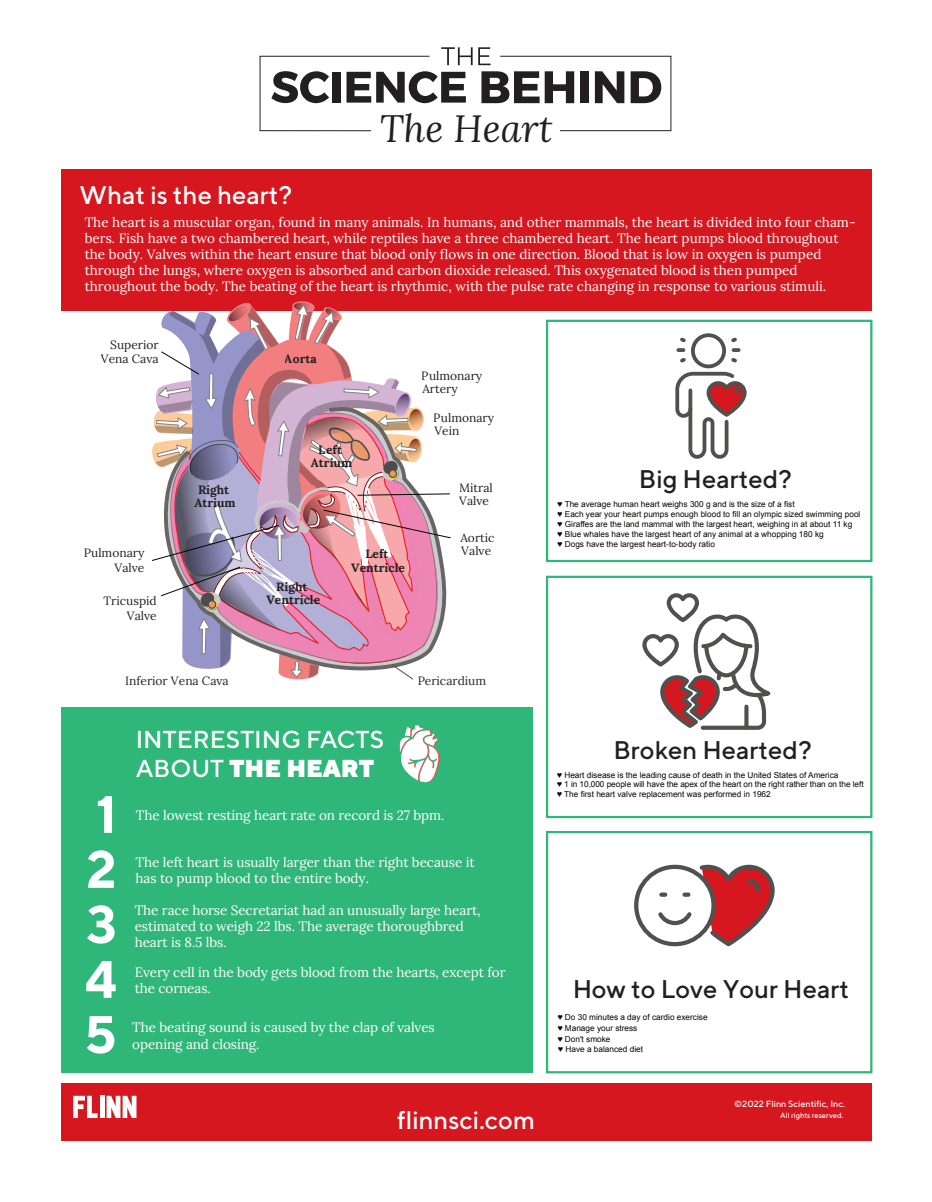
<style>
.page{position:relative;width:932px;height:1202px;background:#fff}
.page>*{position:absolute;margin:0;border:0;box-sizing:border-box;transform-origin:0 0}
.t1{font:700 52.5px/55px "TT Norms";color:#fff}
.t2{font:italic 37.8px "Lora";color:#231f20}
.t3{font:500 25.5px "TT Norms";color:#231f20}
.t4{font:500 25.5px "TT Norms";color:#fff}
.t5{font:500 24.45px/29.3px "TT Norms";color:#fff}
.t6{font:13.5px/16.2px "Lora";color:#fff}
.t7{font:12px/14.4px "Lora";color:#231f20}
.t8{font:700 12px/13px "Lora";color:#231f20;text-align:center}
.t9{font:500 9px "TT Norms";color:#fff}
.t10{font:8.25px/9.9px "Arial";color:#050504}
.t11{font:500 7.5px "TT Norms";color:#fff}
.s1{font-weight:900}
</style>
<div class="page">
<div style="left:61px;top:1083px;width:810px;height:58px;background:#d7171f"></div>
<svg style="left:259px;top:47px;width:213px;height:84px"></svg>
<svg style="left:478px;top:47px;width:193px;height:84px"></svg>
<div style="left:371px;top:111px;width:189px;height:40px;background:#fff"></div>
<div style="left:61px;top:169px;width:810px;height:141px;background:#d7171f"></div>
<svg style="left:73px;top:1095px;width:24px;height:23px"></svg>
<hr style="left:100px;top:1095px;width:4px;height:23px;background:#fff">
<svg style="left:107px;top:1095px;width:29px;height:23px"></svg>
<div style="left:61px;top:707px;width:472px;height:365px;background:#2eb779"></div>
<svg style="left:150px;top:301px;width:301px;height:379px"></svg>
<div style="left:546px;top:831px;width:326px;height:242px;border:2px solid #2eb779"></div>
<div style="left:546px;top:575px;width:326px;height:243px;border:2px solid #2eb779"></div>
<div style="left:546px;top:320px;width:326px;height:242px;border:2px solid #2eb779"></div>
<svg style="left:675px;top:337px;width:72px;height:122px"></svg>
<div style="left:691px;top:333px;width:35px;height:35px;border:4px solid #50504f;border-radius:50%"></div>
<svg style="left:636px;top:867px;width:77px;height:77px"></svg>
<div style="left:634px;top:864px;width:81px;height:82px;border:4px solid #50504f;border-radius:50%"></div>
<svg style="left:654px;top:864px;width:121px;height:83px"></svg>
<svg style="left:642px;top:593px;width:129px;height:137px"></svg>
<svg style="left:399px;top:725px;width:41px;height:57px"></svg>
<h3 class="t4" style="left:80px;top:179px;width:214px">What is the heart?</h3>
<h2 class="t2" style="left:380px;top:103px;width:174px">The Heart</h2>
<p class="t6" style="left:85px;top:213px;width:772px">The heart is a muscular organ, found in many animals. In humans, and other mammals, the heart is divided into four cham&shy;bers. Fish have a two chambered heart, while reptiles have a three chambered heart. The heart pumps blood throughout the body. Valves within the heart ensure that blood only flows in one direction. Blood that is low in oxygen is pumped through the lungs, where oxygen is absorbed and carbon dioxide released. This oxygenated blood is then pumped throughout the body. The beating of the heart is rhythmic, with the pulse rate changing in response to various stimuli.</p>
<p class="t7" style="left:101px;top:336px;width:59px;text-align:right">Superior<br>Vena Cava</p>
<p class="t7" style="left:84px;top:545px;width:62px;text-align:right">Pulmonary<br>Valve</p>
<p class="t7" style="left:104px;top:593px;width:55px;text-align:right">Tricuspid<br>Valve</p>
<p class="t8" style="left:194px;top:482px;width:43px">Right<br>Atrium</p>
<p class="t8" style="left:285px;top:351px;width:33px">Aorta</p>
<p class="t8" style="left:311px;top:441px;width:43px">Left<br>Atrium</p>
<p class="t8" style="left:266px;top:579px;width:55px">Right<br>Ventricle</p>
<p class="t8" style="left:351px;top:546px;width:55px">Left<br>Ventricle</p>
<p class="t7" style="left:422px;top:368px;width:62px;line-height:13.2px">Pulmonary<br>Artery</p>
<p class="t7" style="left:433px;top:410px;width:62px;line-height:13.2px">Pulmonary<br>Vein</p>
<p class="t7" style="left:459px;top:480px;width:35px;line-height:13px">Mitral<br>Valve</p>
<p class="t7" style="left:460px;top:530px;width:36px;line-height:13px">Aortic<br>Valve</p>
<p class="t7" style="left:125px;top:673px;width:105px">Inferior Vena Cava</p>
<p class="t7" style="left:417px;top:673px;width:70px">Pericardium</p>
<h1 class="t1" style="left:86px;top:785px;width:32px">1<br>2</h1>
<h1 class="t1" style="left:87px;top:895px;width:32px">3</h1>
<h3 class="t5" style="left:136px;top:724px;width:250px">INTERESTING FACTS<br>ABOUT <span class="s1">THE HEART</span></h3>
<p class="t6" style="left:136px;top:806px;width:310px">The lowest resting heart rate on record is 27 bpm.</p>
<p class="t6" style="left:136px;top:853px;width:340px">The left heart is usually larger than the right because it has to pump blood to the entire body.</p>
<p class="t6" style="left:135px;top:900px;width:347px">The race horse Secretariat had an unusually large heart, estimated to weigh 22 lbs. The average thoroughbred heart is 8.5 lbs.</p>
<h1 class="t1" style="left:85px;top:950px;width:34px">4</h1>
<p class="t6" style="left:135px;top:963px;width:372px">Every cell in the body gets blood from the hearts, except for the corneas.</p>
<h1 class="t1" style="left:84px;top:1005px;width:34px">5</h1>
<p class="t6" style="left:132px;top:1018px;width:304px">The beating sound is caused by the clap of valves opening and closing.</p>
<h3 class="t4" style="left:397px;top:1104px;width:139px">flinnsci.com</h3>
<h3 class="t3" style="left:639px;top:463px;width:154px">Big Hearted?</h3>
<p class="t10" style="left:557px;top:499px;width:304px">♥ The average human heart weighs 300 g and is the size of a fist<br>♥ Each year your heart pumps enough blood to fill an olympic sized swimming pool ♥ Giraffes are the land mammal with the largest heart, weighing in at about 11 kg<br>♥ Blue whales have the largest heart of any animal at a whopping 180 kg<br>♥ Dogs have the largest heart-to-body ratio</p>
<h3 class="t3" style="left:613px;top:734px;width:200px">Broken Hearted?</h3>
<p class="t10" style="left:557px;top:770px;width:308px;line-height:9.4px">♥ Heart disease is the leading cause of death in the United States of America<br>♥ 1 in 10,000 people will have the apex of the heart on the right rather than on the left ♥ The first heart valve replacement was performed in 1962</p>
<h3 class="t3" style="left:572px;top:973px;width:278px">How to Love Your Heart</h3>
<p class="t10" style="left:557px;top:1011px;width:151px;line-height:10.9px">♥ Do 30 minutes a day of cardio exercise ♥ Manage your stress<br>♥ Don't smoke<br>♥ Have a balanced diet</p>
<p class="t9" style="left:734px;top:1098px;width:112px">©2022 Flinn Scientific, Inc.</p>
<p class="t11" style="left:780px;top:1110px;width:65px">All rights reserved.</p>
</div>
